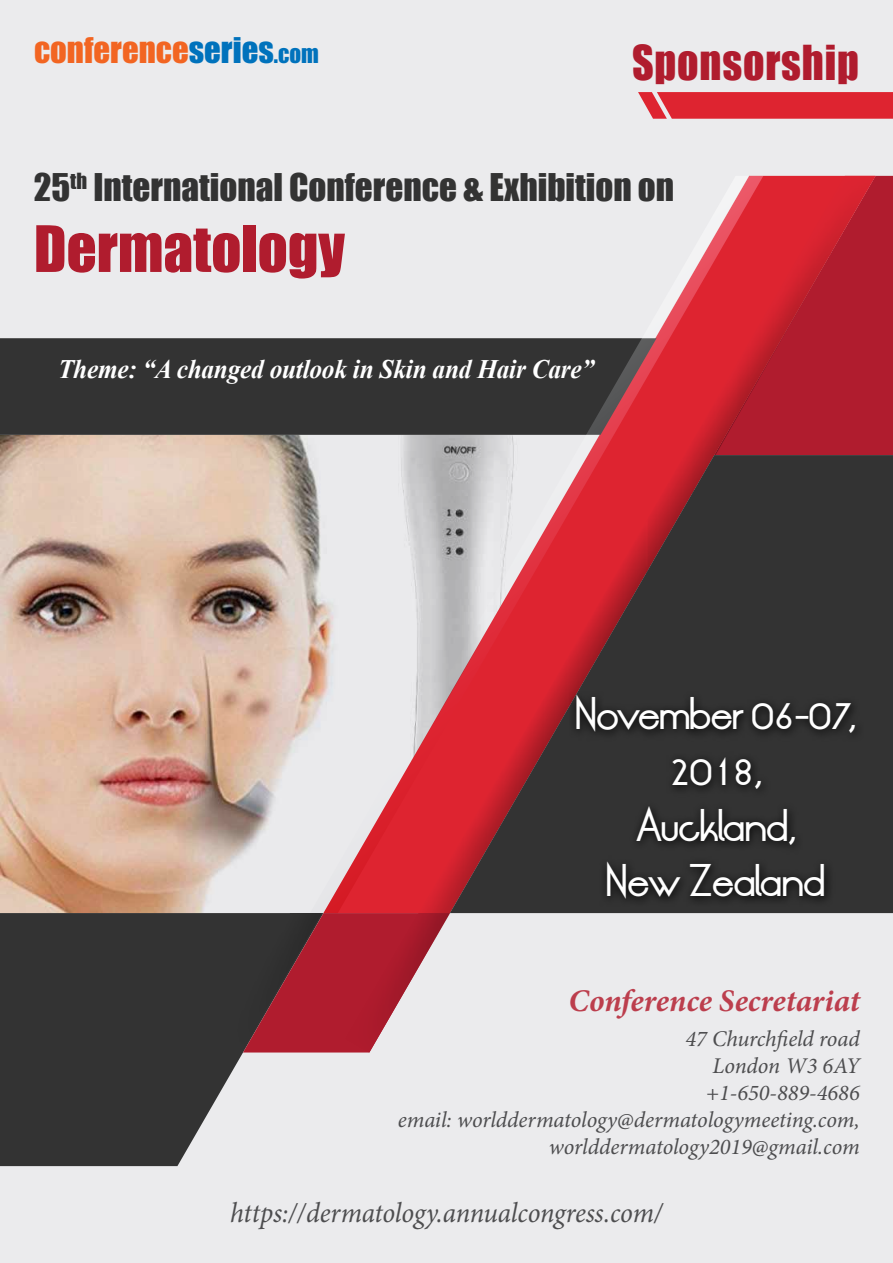
<style>
.page{position:relative;width:893px;height:1263px;background:#ebebed}
.page>*{position:absolute;margin:0;border:0;box-sizing:border-box;transform-origin:0 0}
.t1{font:59.1px "Impact";color:#b01c2e}
.t2{font:44.25px "Impact";letter-spacing:.02em;color:#b01c2e;scale:.95 1}
.t3{font:35.1px "Impact";color:#333}
.t4{font:500 34.5px/55.7px "LT Oksana";letter-spacing:-.045em;color:#fff;text-align:center}
.t5{font:32.7px "Impact";color:#f26522}
.t6{font:italic 700 31.5px "Minion Pro";letter-spacing:-.005em;color:#bc3e4d}
.t7{font:italic 28.5px "Minion Pro";letter-spacing:-.005em;color:#4d4d4f;scale:.95 1}
.t8{font:italic 700 26.7px "Times New Roman";letter-spacing:-.01em;color:#fff;scale:.95 1}
.t9{font:italic 22.5px/27px "Minion Pro";letter-spacing:-.005em;color:#4d4d4f;text-align:right}
.s1{color:#0072bc}
.s2{font-size:22.95px;color:#0072bc}
</style>
<div class="page">
<svg style="left:0;top:913px;width:323px;height:253px;fill:#333"></svg>
<div style="left:875px;top:176px;width:18px;height:279px;background:#b01c2e"></div>
<svg style="left:480px;top:176px;width:395px;height:738px;fill:#b01c2e"></svg>
<div style="left:322px;top:913px;width:24px;height:139px;background:#b01c2e"></div>
<div style="left:0;top:338px;width:310px;height:97px;background:#333"></div>
<img style="left:763px;top:209px;width:93px;height:246px">
<img style="left:763px;top:280px;width:22px;height:135px">
<img style="left:783px;top:200px;width:48px;height:136px">
<img style="left:829px;top:176px;width:46px;height:80px">
<img style="left:346px;top:913px;width:104px;height:139px">
<img style="left:217px;top:913px;width:105px;height:139px">
<div style="left:763px;top:455px;width:130px;height:458px;background:#333"></div>
<svg style="left:310px;top:176px;width:453px;height:737px"></svg>
<svg style="left:638px;top:92px;width:255px;height:27px"></svg>
<img style="left:0;top:435px;width:600px;height:478px">
<svg style="left:568px;top:689px;width:297px;height:219px;fill:#333"></svg>
<h3 class="t5" style="left:34px;top:25px;width:286px">conference<span class="s1">series</span><span class="s2">.com</span></h3>
<h2 class="t2" style="left:632px;top:28px;width:240px">Sponsorship</h2>
<h3 class="t3" style="left:34px;top:160px;width:642px">25<sup>th</sup> International Conference &amp; Exhibition on</h3>
<h1 class="t1" style="left:34px;top:203px;width:313px">Dermatology</h1>
<p class="t8" style="left:58px;top:350px;width:566px">Theme: “A changed outlook in Skin and Hair Care”</p>
<h3 class="t4" style="left:574px;top:688px;width:283px">November 06-07,<br>2018,<br>Auckland,<br>New Zealand</h3>
<h3 class="t6" style="left:568px;top:978px;width:293px">Conference Secretariat</h3>
<p class="t9" style="left:398px;top:1026px;width:463px">47 Churchfield road<br>London W3 6AY<br>+1-650-889-4686<br>email: worlddermatology@dermatologymeeting.com, worlddermatology2019@gmail.com</p>
<p class="t7" style="left:230px;top:1193px;width:457px">https://dermatology.annualcongress.com/</p>
</div>
